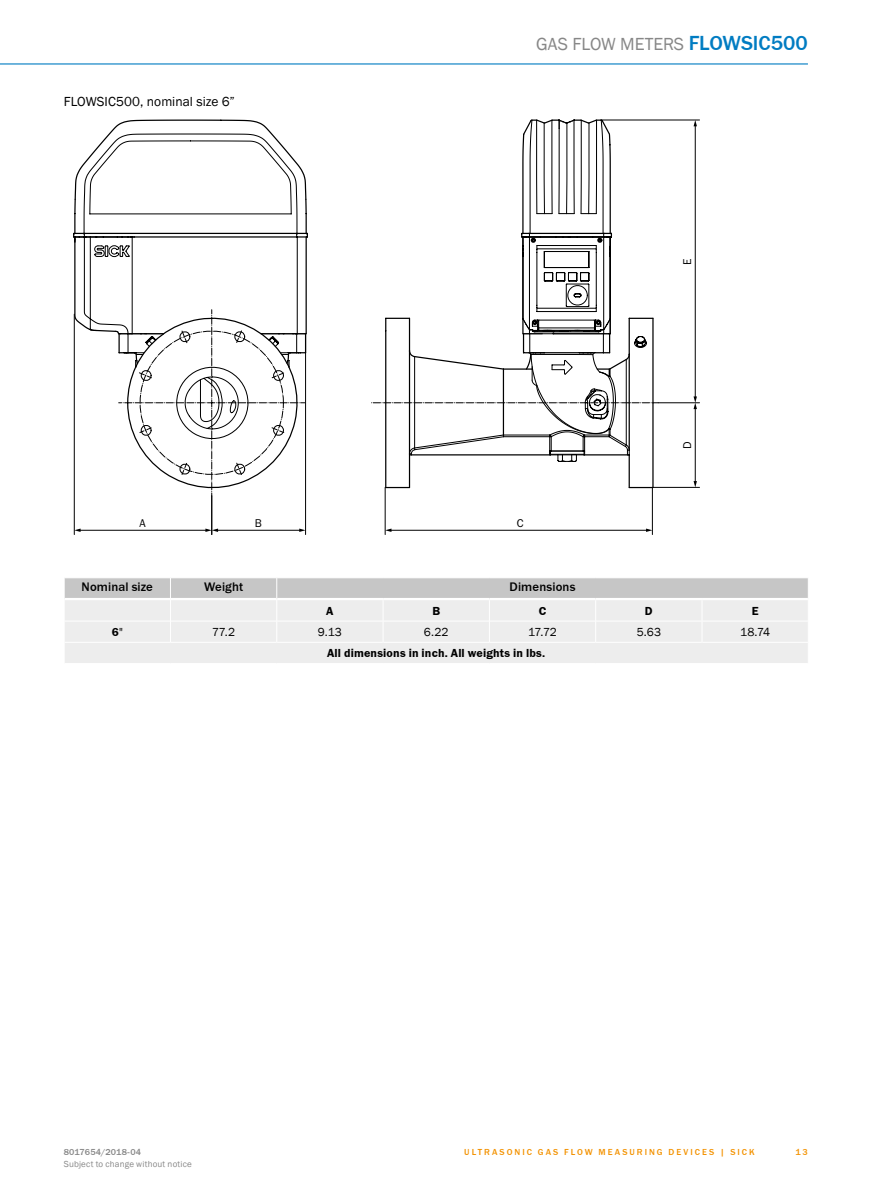
<style>
.page{position:relative;width:893px;height:1188px;background:#fff}
.page>*{position:absolute;margin:0;border:0;box-sizing:border-box;transform-origin:0 0}
.t1{font:500 21px "SICK Franklin";color:#007cc2}
.t2{font:18px "SICK Franklin";color:#878787}
.t3{font:13.5px "SICK Franklin";letter-spacing:.005em;color:#000}
.t4{font:500 12.75px "SICK Franklin";letter-spacing:.01em;color:#000}
.t5{font:700 12px "SICK Franklin";letter-spacing:.015em;color:#000}
.t6{font:12px "SICK Franklin";letter-spacing:-.005em;color:#000}
.t7{font:11.7px "SICK Franklin";color:#000}
.t8{font:500 9px "SICK Franklin";letter-spacing:.225em;color:#f39200}
.t9{font:9px "SICK Franklin";letter-spacing:.02em;color:#878787}
.t10{font:500 9px "SICK Franklin";letter-spacing:.025em;color:#878787}
.s1{font-weight:400}
</style>
<div class="page">
<hr style="left:0;top:63px;width:808px;height:2px;background:#007cc2">
<hr style="left:695px;top:408px;width:1px;height:74px;background:#000">
<svg style="left:694px;top:481px;width:3px;height:6px"></svg>
<hr style="left:652px;top:487px;width:47px;height:1px;background:#000">
<hr style="left:658px;top:402px;width:41px;height:1px;background:#000">
<hr style="left:390px;top:530px;width:257px;height:1px;background:#000">
<svg style="left:386px;top:529px;width:5px;height:3px"></svg>
<svg style="left:646px;top:529px;width:6px;height:3px"></svg>
<hr style="left:652px;top:487px;width:1px;height:48px;background:#000">
<hr style="left:385px;top:487px;width:1px;height:48px;background:#000">
<hr style="left:695px;top:125px;width:1px;height:273px;background:#000">
<svg style="left:694px;top:396px;width:3px;height:13px"></svg>
<svg style="left:694px;top:121px;width:3px;height:5px"></svg>
<hr style="left:601px;top:120px;width:98px;height:1px;background:#000">
<svg style="left:371px;top:120px;width:287px;height:369px"></svg>
<hr style="left:217px;top:530px;width:83px;height:1px;background:#000">
<svg style="left:299px;top:529px;width:6px;height:3px"></svg>
<hr style="left:305px;top:334px;width:1px;height:201px;background:#000">
<hr style="left:79px;top:530px;width:128px;height:1px;background:#000">
<svg style="left:205px;top:529px;width:13px;height:3px"></svg>
<svg style="left:75px;top:529px;width:6px;height:3px"></svg>
<hr style="left:74px;top:314px;width:1px;height:221px;background:#000">
<hr style="left:211px;top:496px;width:1px;height:39px;background:#000">
<svg style="left:73px;top:120px;width:235px;height:376px"></svg>
<svg style="left:64px;top:578px;width:744px;height:85px;background:#e4e4e4"></svg>
<hr style="left:171px;top:642px;width:105px;height:1px;background:#fff">
<hr style="left:277px;top:642px;width:106px;height:1px;background:#fff">
<hr style="left:383px;top:642px;width:106px;height:1px;background:#fff">
<hr style="left:490px;top:642px;width:105px;height:1px;background:#fff">
<hr style="left:596px;top:642px;width:106px;height:1px;background:#fff">
<hr style="left:702px;top:642px;width:106px;height:1px;background:#fff">
<p class="t3" style="left:64px;top:93px;width:173px">FLOWSIC500, nominal size 6”</p>
<h2 class="t2" style="left:536px;top:32px;width:48px">Gas flow</h2>
<h2 class="t2" style="left:620px;top:32px;width:12px">meters</h2>
<h1 class="t1" style="left:689px;top:30px;width:13px">FLOWSIC</h1>
<h1 class="t1" style="left:771px;top:30px;width:39px">500</h1>
<p class="t7" style="left:680px;top:265px;width:8px;rotate:-90deg">E</p>
<p class="t7" style="left:139px;top:516px;width:8px">A</p>
<p class="t7" style="left:255px;top:516px;width:9px">B</p>
<p class="t7" style="left:517px;top:516px;width:8px">C</p>
<p class="t7" style="left:680px;top:449px;width:9px;rotate:-90deg">D</p>
<p class="t4" style="left:82px;top:579px;width:73px">NOMINAL SIZE</p>
<p class="t4" style="left:204px;top:579px;width:41px">WEIGHT</p>
<p class="t4" style="left:510px;top:579px;width:67px">DIMENSIONS</p>
<p class="t5" style="left:326px;top:603px;width:9px">A</p>
<p class="t5" style="left:432px;top:603px;width:9px">B</p>
<p class="t5" style="left:539px;top:603px;width:9px">C</p>
<p class="t5" style="left:645px;top:603px;width:9px">D</p>
<p class="t5" style="left:752px;top:603px;width:8px">E</p>
<p class="t5" style="left:112px;top:625px;width:13px">6<span class="s1">"</span></p>
<p class="t6" style="left:212px;top:625px;width:25px">77.2</p>
<p class="t6" style="left:318px;top:625px;width:26px">9.13</p>
<p class="t6" style="left:424px;top:625px;width:26px">6.22</p>
<p class="t6" style="left:528px;top:625px;width:30px">17.72</p>
<p class="t6" style="left:637px;top:625px;width:26px">5.63</p>
<p class="t6" style="left:740px;top:625px;width:32px">18.74</p>
<p class="t5" style="left:327px;top:646px;width:220px">All dimensions in inch. All weights in lbs.</p>
<p class="t10" style="left:64px;top:1146px;width:79px">8017654/2018-04</p>
<p class="t8" style="left:464px;top:1146px;width:273px">ULTRASONIC GAS FLOW MEASU RING DEVICES | SIC</p>
<p class="t8" style="left:749px;top:1146px;width:7px">K</p>
<p class="t9" style="left:64px;top:1159px;width:130px">Subject to change without notice</p>
<p class="t8" style="left:795px;top:1146px;width:14px">13</p>
</div>
